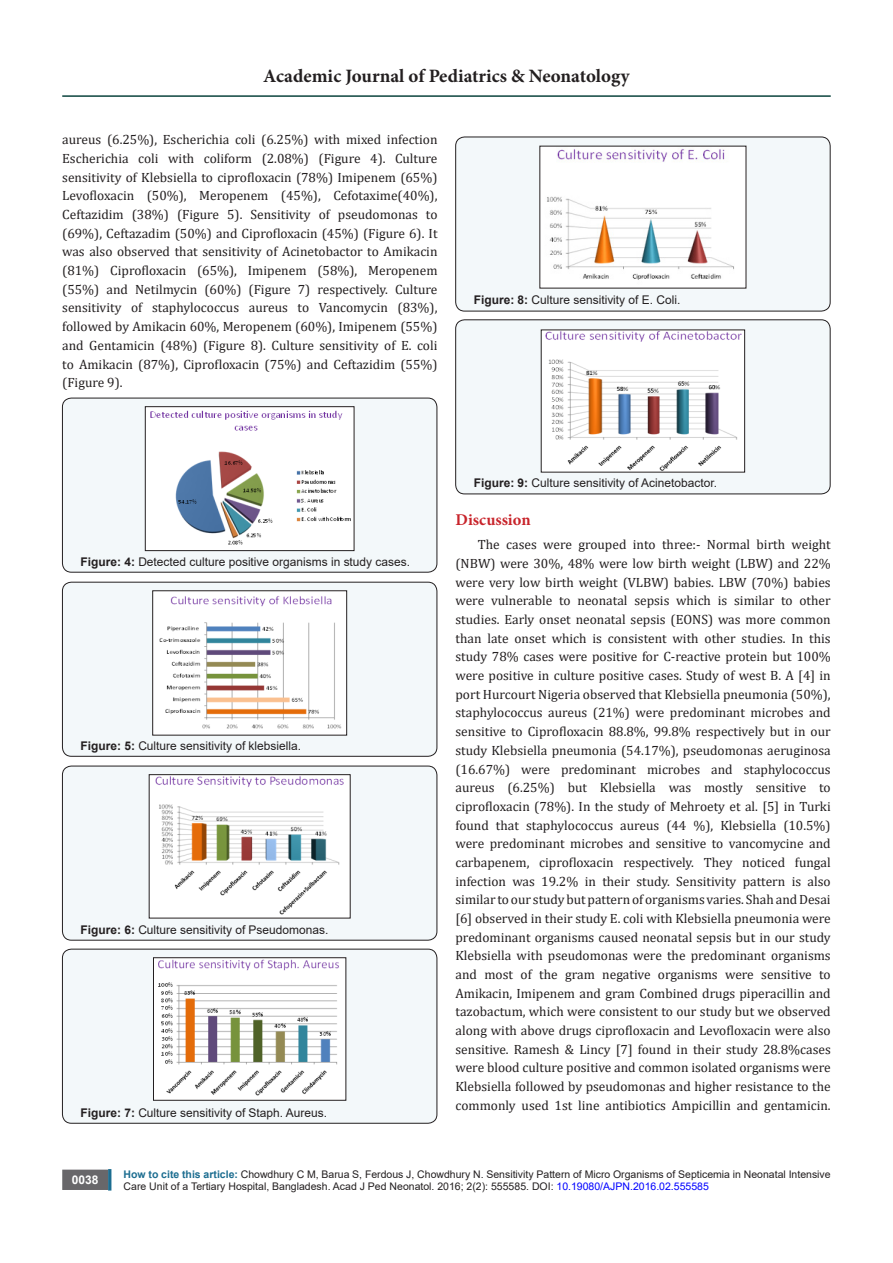
<style>
.page{position:relative;width:893px;height:1263px;background:#fff}
.page>*{position:absolute;margin:0;border:0;box-sizing:border-box;transform-origin:0 0}
.t1{font:700 18.9px "Minion Pro";color:#231f20}
.t2{font:700 16.5px "Minion Pro";color:#c8242b}
.t3{font:13.5px/18.8px "Cambria";color:#231f20;text-align:justify}
.t4{font:12px "Arial";color:#231f20}
.t5{font:700 12px "Arial";color:#fff}
.t6{font:10.5px/12.6px "Arial";color:#231f20}
.s1{font-weight:700}
.s2{font-weight:700;color:#1c6d90}
.s3{color:#00f}
</style>
<div class="page">
<div style="left:63px;top:1170px;width:44px;height:19px;background:#68676a"></div>
<div style="left:62px;top:1169px;width:46px;height:21px;border:2px solid #68676a"></div>
<div style="left:108px;top:1169px;width:3px;height:21px;background:#1c6d90;border:2px solid #1c6d90"></div>
<hr style="left:62px;top:95px;width:769px;height:2px;background:#0b443d">
<div style="left:62px;top:398px;width:375px;height:174px;background:#f3f8fa;border-radius:9px"></div>
<div style="left:62px;top:398px;width:375px;height:174px;border:1px solid #231f20;border-radius:9px"></div>
<img style="left:147px;top:408px;width:205px;height:141px">
<div style="left:145px;top:406px;width:209px;height:145px;border:1px solid #231f20"></div>
<div style="left:62px;top:582px;width:375px;height:174px;background:#f3f8fa;border-radius:9px"></div>
<div style="left:62px;top:582px;width:375px;height:174px;border:1px solid #231f20;border-radius:9px"></div>
<img style="left:154px;top:593px;width:191px;height:140px">
<div style="left:152px;top:591px;width:195px;height:144px;border:1px solid #231f20"></div>
<div style="left:62px;top:766px;width:375px;height:174px;background:#f3f8fa;border-radius:9px"></div>
<div style="left:62px;top:766px;width:375px;height:174px;border:1px solid #231f20;border-radius:9px"></div>
<img style="left:151px;top:776px;width:197px;height:140px">
<div style="left:62px;top:949px;width:375px;height:174px;background:#f3f8fa;border-radius:9px"></div>
<div style="left:62px;top:949px;width:375px;height:174px;border:1px solid #231f20;border-radius:9px"></div>
<img style="left:155px;top:959px;width:189px;height:139px">
<div style="left:153px;top:957px;width:193px;height:143px;border:1px solid #231f20"></div>
<div style="left:456px;top:137px;width:374px;height:174px;background:#f3f8fa;border-radius:9px"></div>
<div style="left:455px;top:137px;width:375px;height:174px;border:1px solid #231f20;border-radius:9px"></div>
<img style="left:542px;top:148px;width:202px;height:138px">
<div style="left:456px;top:320px;width:374px;height:174px;background:#f3f8fa;border-radius:9px"></div>
<div style="left:455px;top:320px;width:375px;height:174px;border:1px solid #231f20;border-radius:9px"></div>
<img style="left:543px;top:332px;width:200px;height:138px">
<h1 class="t1" style="left:263px;top:63px;width:368px">Academic Journal of Pediatrics &amp; Neonatology</h1>
<p class="t3" style="left:62px;top:130px;width:377px">aureus (6.25%), Escherichia coli (6.25%) with mixed infection Escherichia coli with coliform (2.08%) (Figure 4). Culture sensitivity of Klebsiella to ciprofloxacin (78%) Imipenem (65%)<br>Levofloxacin (50%), Meropenem (45%), Cefotaxime(40%), Ceftazidim (38%) (Figure 5). Sensitivity of pseudomonas to (69%), Ceftazadim (50%) and Ciprofloxacin (45%) (Figure 6). It was also observed that sensitivity of Acinetobactor to Amikacin (81%) Ciprofloxacin (65%), Imipenem (58%), Meropenem (55%) and Netilmycin (60%) (Figure 7) respectively. Culture sensitivity of staphylococcus aureus to Vancomycin (83%), followed by Amikacin 60%, Meropenem (60%), Imipenem (55%) and Gentamicin (48%) (Figure 8). Culture sensitivity of E. coli to Amikacin (87%), Ciprofloxacin (75%) and Ceftazidim (55%) (Figure 9).</p>
<p class="t4" style="left:474px;top:292px;width:208px"><span class="s1">Figure: 8:</span> Culture sensitivity of E. Coli.</p>
<p class="t4" style="left:81px;top:553px;width:331px"><span class="s1">Figure: 4:</span> Detected culture positive organisms in study cases.</p>
<p class="t4" style="left:81px;top:737px;width:222px"><span class="s1">Figure: 5:</span> Culture sensitivity of klebsiella.</p>
<p class="t4" style="left:81px;top:921px;width:249px"><span class="s1">Figure: 6:</span> Culture sensitivity of Pseudomonas.</p>
<p class="t4" style="left:81px;top:1104px;width:248px"><span class="s1">Figure: 7:</span> Culture sensitivity of Staph. Aureus.</p>
<p class="t4" style="left:474px;top:475px;width:245px"><span class="s1">Figure: 9:</span> Culture sensitivity of Acinetobactor.</p>
<p class="t2" style="left:455px;top:508px;width:77px">Discussion</p>
<p class="t3" style="left:455px;top:535px;width:377px;text-indent:22px">The cases were grouped into three:- Normal birth weight (NBW) were 30%, 48% were low birth weight (LBW) and 22% were very low birth weight (VLBW) babies. LBW (70%) babies were vulnerable to neonatal sepsis which is similar to other studies. Early onset neonatal sepsis (EONS) was more common than late onset which is consistent with other studies. In this study 78% cases were positive for C-reactive protein but 100% were positive in culture positive cases. Study of west B. A [4] in port Hurcourt Nigeria observed that Klebsiella pneumonia (50%), staphylococcus aureus (21%) were predominant microbes and sensitive to Ciprofloxacin 88.8%, 99.8% respectively but in our study Klebsiella pneumonia (54.17%), pseudomonas aeruginosa (16.67%) were predominant microbes and staphylococcus aureus (6.25%) but Klebsiella was mostly sensitive to ciprofloxacin (78%). In the study of Mehroety et al. [5] in Turki found that staphylococcus aureus (44 %), Klebsiella (10.5%) were predominant microbes and sensitive to vancomycine and carbapenem, ciprofloxacin respectively. They noticed fungal infection was 19.2% in their study. Sensitivity pattern is also similar to our study but pattern of organisms varies. Shah and Desai [6] observed in their study E. coli with Klebsiella pneumonia were predominant organisms caused neonatal sepsis but in our study Klebsiella with pseudomonas were the predominant organisms and most of the gram negative organisms were sensitive to Amikacin, Imipenem and gram Combined drugs piperacillin and tazobactum, which were consistent to our study but we observed along with above drugs ciprofloxacin and Levofloxacin were also sensitive. Ramesh &amp; Lincy [7] found in their study 28.8%cases were blood culture positive and common isolated organisms were Klebsiella followed by pseudomonas and higher resistance to the commonly used 1st line antibiotics Ampicillin and gentamicin.</p>
<p class="t5" style="left:72px;top:1171px;width:28px">0038</p>
<p class="t6" style="left:124px;top:1168px;width:709px"><span class="s2">How to cite this article:</span> Chowdhury C M, Barua S, Ferdous J, Chowdhury N. Sensitivity Pattern of Micro Organisms of Septicemia in Neonatal Intensive<br>Care Unit of a Tertiary Hospital, Bangladesh. Acad J Ped Neonatol. 2016; 2(2): 555585. DOI: <span class="s3">10.19080/AJPN.2016.02.555585</span></p>
</div>
